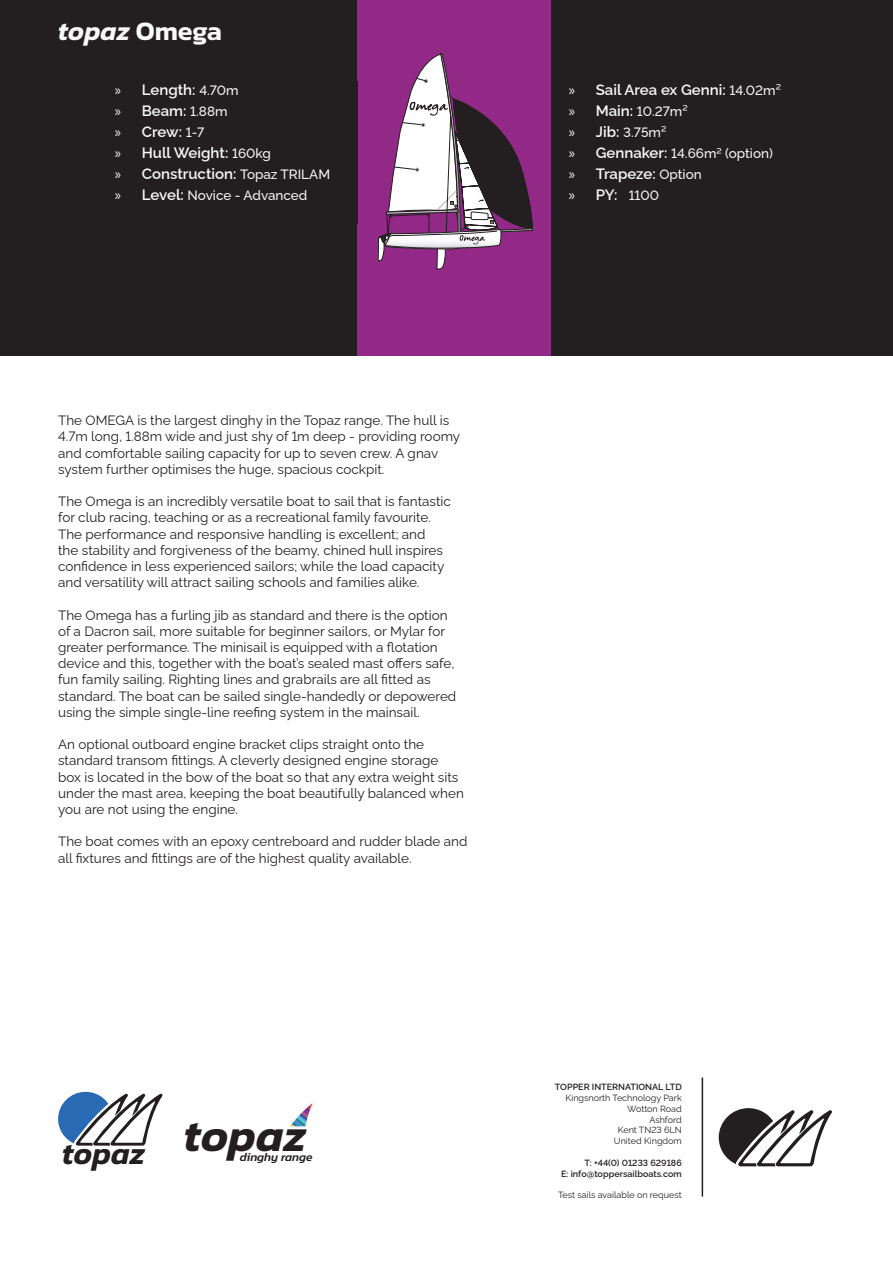
<style>
.page{position:relative;width:893px;height:1263px;background:#fff}
.page>*{position:absolute;margin:0;border:0;box-sizing:border-box;transform-origin:0 0}
.t1{font:italic 600 46.2px "Kanit";color:#231f20}
.t2{font:italic 600 31.2px "Kanit";color:#231f20}
.t3{font:italic 600 27px "Kanit";color:#f8f8f8}
.t4{font:600 15px "Raleway";color:#f8f8f8}
.t5{font:13.5px/16.2px "Raleway";color:#231f20}
.t6{font:500 13.5px "Raleway";color:#f8f8f8}
.t7{font:italic 500 12px "Kanit";color:#231f20}
.t8{font:9px "Raleway";color:#231f20}
.t9{font:600 9px "Raleway";color:#231f20}
.s1{font-style:normal}
.s2{font-family:"Myriad Pro";font-weight:400}
.s3{font-weight:500;font-size:13.5px}
.s4{font-family:"Myriad Pro";font-weight:400;font-size:15px}
.s5{font-weight:600;font-size:15px}
</style>
<div class="page">
<svg style="left:719px;top:1108px;width:113px;height:59px"></svg>
<hr style="left:702px;top:1077px;width:1px;height:119px;background:#231f20">
<div style="left:0;top:0;width:893px;height:356px;background:#231f20"></div>
<div style="left:357px;top:0;width:194px;height:356px;background:#922986"></div>
<svg style="left:378px;top:54px;width:155px;height:215px"></svg>
<svg style="left:58px;top:1092px;width:104px;height:54px"></svg>
<svg style="left:290px;top:1103px;width:24px;height:25px"></svg>
<p class="t3" style="left:58px;top:10px;width:165px">topaz <span class="s1">Omega</span></p>
<p class="t4" style="left:115px;top:78px;width:125px"><span class="s2">»</span> Length: <span class="s3">4.70m</span></p>
<p class="t4" style="left:115px;top:99px;width:114px"><span class="s2">»</span> Beam: <span class="s3">1.88m</span></p>
<p class="t4" style="left:115px;top:120px;width:91px"><span class="s2">»</span> Crew: <span class="s3">1-7</span></p>
<p class="t4" style="left:115px;top:141px;width:158px"><span class="s2">»</span> Hull Weight: <span class="s3">160kg</span></p>
<p class="t4" style="left:115px;top:162px;width:217px"><span class="s2">»</span> Construction: <span class="s3">Topaz TRILAM</span></p>
<p class="t6" style="left:115px;top:184px;width:194px"><span class="s4">»</span> <span class="s5">Level:</span> Novice - Advanced</p>
<p class="t5" style="left:58px;top:411px;width:404px">The OMEGA is the largest dinghy in the Topaz range. The hull is 4.7m long, 1.88m wide and just shy of 1m deep - providing roomy and comfortable sailing capacity for up to seven crew. A gnav system further optimises the huge, spacious cockpit.</p>
<p class="t5" style="left:58px;top:492px;width:394px">The Omega is an incredibly versatile boat to sail that is fantastic for club racing, teaching or as a recreational family favourite.<br>The performance and responsive handling is excellent; and<br>the stability and forgiveness of the beamy, chined hull inspires confidence in less experienced sailors; while the load capacity and versatility will attract sailing schools and families alike.</p>
<p class="t5" style="left:58px;top:605px;width:400px">The Omega has a furling jib as standard and there is the option of a Dacron sail, more suitable for beginner sailors, or Mylar for greater performance. The minisail is equipped with a flotation device and this, together with the boat’s sealed mast offers safe, fun family sailing. Righting lines and grabrails are all fitted as standard. The boat can be sailed single-handedly or depowered using the simple single-line reefing system in the mainsail.</p>
<p class="t5" style="left:58px;top:735px;width:407px">An optional outboard engine bracket clips straight onto the standard transom fittings. A cleverly designed engine storage box is located in the bow of the boat so that any extra weight sits under the mast area, keeping the boat beautifully balanced when you are not using the engine.</p>
<p class="t5" style="left:58px;top:832px;width:411px">The boat comes with an epoxy centreboard and rudder blade and all fixtures and fittings are of the highest quality available.</p>
<p class="t2" style="left:62px;top:1130px;width:85px">topaz</p>
<p class="t1" style="left:184px;top:1100px;width:124px">topaz</p>
<p class="t7" style="left:240px;top:1148px;width:74px">dinghy range</p>
<p class="t4" style="left:569px;top:78px;width:214px"><span class="s2">»</span> Sail Area ex Genni: <span class="s3">14.02m2</span></p>
<p class="t6" style="left:569px;top:100px;width:121px"><span class="s4">»</span> <span class="s5">Main:</span> 10.27m2</p>
<p class="t6" style="left:569px;top:121px;width:99px"><span class="s4">»</span> <span class="s5">Jib:</span> 3.75m2</p>
<p class="t6" style="left:569px;top:142px;width:206px"><span class="s4">»</span> <span class="s5">Gennaker:</span> 14.66m2 (option)</p>
<p class="t4" style="left:569px;top:162px;width:135px"><span class="s2">»</span> Trapeze: <span class="s3">Option</span></p>
<p class="t6" style="left:569px;top:184px;width:92px"><span class="s4">»</span> <span class="s5">PY:</span> 1100</p>
<p class="t9" style="left:555px;top:1080px;width:128px">TOPPER INTERNATIONAL LTD</p>
<p class="t8" style="left:566px;top:1090px;width:118px">Kingsnorth Technology Park</p>
<p class="t8" style="left:627px;top:1101px;width:56px">Wotton Road</p>
<p class="t8" style="left:649px;top:1112px;width:34px">Ashford</p>
<p class="t8" style="left:618px;top:1123px;width:65px">Kent TN23 6LN</p>
<p class="t8" style="left:614px;top:1134px;width:69px">United Kingdom</p>
<p class="t9" style="left:585px;top:1155px;width:99px">T: +44(0) 01233 629186</p>
<p class="t9" style="left:561px;top:1166px;width:122px">E: info@toppersailboats.com</p>
<p class="t8" style="left:558px;top:1188px;width:125px">Test sails available on request</p>
</div>
